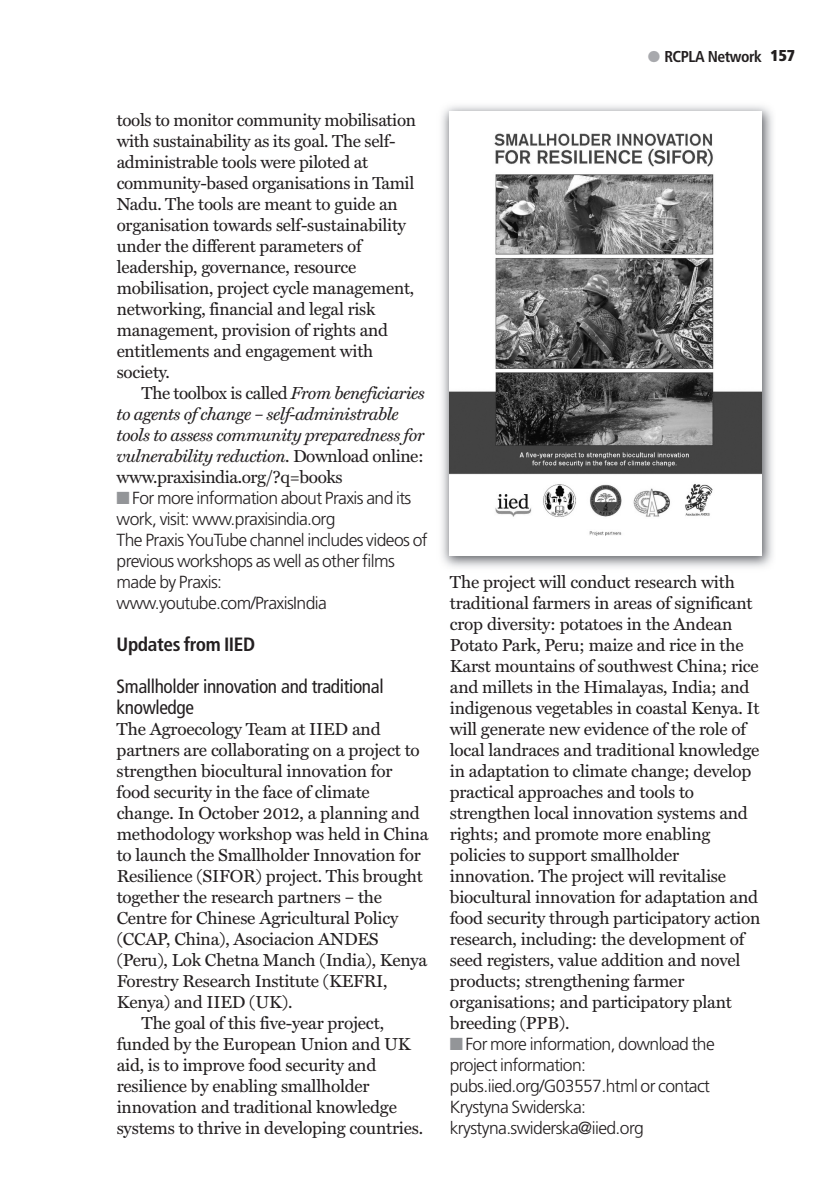
<style>
.page{position:relative;width:829px;height:1191px;background:#fff}
.page>*{position:absolute;margin:0;border:0;box-sizing:border-box;transform-origin:0 0}
.t1{font:condensed 19.25px/21px "Frutiger LT Std";letter-spacing:-.02em;color:#231f20}
.t2{font:700 condensed 19.25px "Frutiger LT Std";letter-spacing:-.02em;color:#231f20}
.t3{font:17.5px/21px "Miller Text";letter-spacing:-.01em;color:#231f20}
.t4{font:300 17.5px/21px "Frutiger";letter-spacing:-.035em;color:#231f20}
.t5{font:italic 17.5px/21px "Miller Text";letter-spacing:-.025em;color:#231f20}
.t6{font:700 condensed 15.75px "Frutiger";letter-spacing:-.03em;color:#231f20}
.s1{font-style:normal}
.s2{color:#939598}
.s3{color:#a8a9ad}
.s4{font-weight:900}
</style>
<div class="page">
<img style="left:441px;top:105px;width:332px;height:463px">
<img style="left:449px;top:112px;width:312px;height:443px">
<p class="t3" style="left:117px;top:109px;width:301px">tools to monitor community mobilisation with sustainability as its goal. The self&shy;administrable tools were piloted at community-based organisations in Tamil Nadu. The tools are meant to guide an organisation towards self-sustainability under the different parameters of leadership, governance, resource mobilisation, project cycle management, networking, financial and legal risk management, provision of rights and entitlements and engagement with society.</p>
<p class="t5" style="left:117px;top:382px;width:310px;text-indent:25px"><span class="s1">The toolbox is called</span> From beneficiaries to agents of change – self-administrable tools to assess community preparedness for vulnerability reduction<span class="s1">. Download online: www.praxisindia.org/?q=books</span></p>
<p class="t4" style="left:117px;top:489px;width:312px"><span class="s2">■</span> For more information about Praxis and its work, visit: www.praxisindia.org<br>The Praxis YouTube channel includes videos of previous workshops as well as other films made by Praxis: www.youtube.com/PraxisIndia</p>
<p class="t2" style="left:117px;top:637px;width:140px">Updates from IIED</p>
<p class="t1" style="left:117px;top:677px;width:268px">Smallholder innovation and traditional knowledge</p>
<p class="t3" style="left:117px;top:718px;width:265px">The Agroecology Team at IIED and</p>
<p class="t3" style="left:117px;top:739px;width:304px">partners are collaborating on a project to</p>
<p class="t3" style="left:117px;top:760px;width:277px">strengthen biocultural innovation for</p>
<p class="t3" style="left:117px;top:781px;width:255px">food security in the face of climate</p>
<p class="t3" style="left:117px;top:802px;width:304px">change. In October 2012, a planning and</p>
<p class="t3" style="left:117px;top:823px;width:313px">methodology workshop was held in China</p>
<p class="t3" style="left:117px;top:844px;width:305px">to launch the Smallholder Innovation for</p>
<p class="t3" style="left:117px;top:865px;width:308px">Resilience (SIFOR) project. This brought</p>
<p class="t3" style="left:117px;top:886px;width:267px">together the research partners – the</p>
<p class="t3" style="left:117px;top:907px;width:283px">Centre for Chinese Agricultural Policy</p>
<p class="t3" style="left:117px;top:928px;width:263px">(CCAP, China), Asociacion ANDES</p>
<p class="t3" style="left:117px;top:949px;width:312px">(Peru), Lok Chetna Manch (India), Kenya</p>
<p class="t3" style="left:117px;top:970px;width:272px">Forestry Research Institute (KEFRI,</p>
<p class="t3" style="left:117px;top:991px;width:177px">Kenya) and IIED (UK).</p>
<p class="t3" style="left:141px;top:1012px;width:244px">The goal of this five-year project,</p>
<p class="t3" style="left:117px;top:1033px;width:296px">funded by the European Union and UK</p>
<p class="t3" style="left:117px;top:1054px;width:261px">aid, is to improve food security and</p>
<p class="t3" style="left:117px;top:1075px;width:254px">resilience by enabling smallholder</p>
<p class="t3" style="left:117px;top:1096px;width:282px">innovation and traditional knowledge</p>
<p class="t3" style="left:117px;top:1117px;width:308px">systems to thrive in developing countries.</p>
<p class="t6" style="left:647px;top:50px;width:149px"><span class="s3">●</span> RCPLA Network <span class="s4">157</span></p>
<p class="t3" style="left:450px;top:571px;width:312px">The project will conduct research with traditional farmers in areas of significant crop diversity: potatoes in the Andean Potato Park, Peru; maize and rice in the Karst mountains of southwest China; rice and millets in the Himalayas, India; and indigenous vegetables in coastal Kenya. It will generate new evidence of the role of local landraces and traditional knowledge in adaptation to climate change; develop practical approaches and tools to strengthen local innovation systems and rights; and promote more enabling policies to support smallholder innovation. The project will revitalise biocultural innovation for adaptation and food security through participatory action research, including: the development of seed registers, value addition and novel products; strengthening farmer organisations; and participatory plant breeding (PPB).</p>
<p class="t4" style="left:450px;top:1035px;width:266px"><span class="s2">■</span> For more information, download the project information: pubs.iied.org/G03557.html or contact<br>Krystyna Swiderska: krystyna.swiderska@iied.org</p>
</div>
